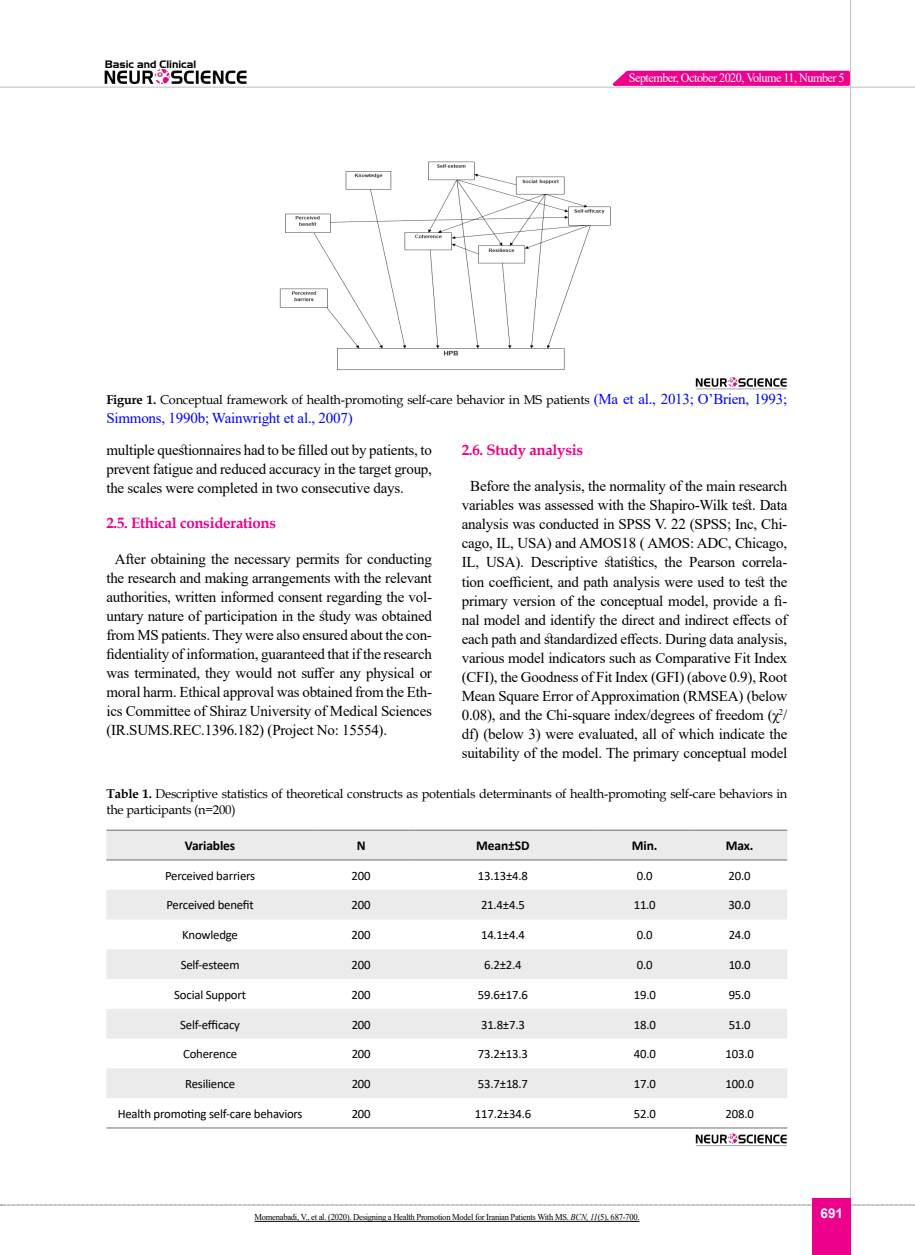
<style>
.page{position:relative;width:915px;height:1255px;background:#fff}
.page>*{position:absolute;margin:0;border:0;box-sizing:border-box;transform-origin:0 0}
.t1{font:15px/19px "Times New Roman";letter-spacing:-.015em;color:#000;text-align:justify}
.t2{font:700 15px "Book Antiqua";letter-spacing:-.02em;color:#ec008c}
.t3{font:15px "Times New Roman";letter-spacing:-.015em;color:#00f}
.t4{font:700 13.5px "Calibri";letter-spacing:-.01em;color:#000}
.t5{font:700 13.5px "Arial";color:#fff}
.t6{font:12.75px "Calibri";letter-spacing:-.015em;color:#000}
.t7{font:12.75px/16.5px "Book Antiqua";letter-spacing:-.015em;color:#000}
.t8{font:12.75px "Times New Roman";letter-spacing:-.04em;color:#fff;scale:.95 1}
.t9{font:10.5px "Aero Regular SWFTE";color:#000}
.t10{font:9px "Times New Roman";letter-spacing:-.03em;color:#000;scale:.95 1}
.s1{font-weight:700}
.s2{font-family:"Times New Roman";font-size:15px;color:#00f}
.s3{font-style:italic}
</style>
<div class="page">
<svg style="left:1px;top:1204px;width:914px;height:1px"></svg>
<hr style="left:849px;top:0;width:1px;height:1254px;background:#c2c4c6">
<hr style="left:0;top:87px;width:914px;height:1px;background:#c2c4c6">
<img style="left:104px;top:69px;width:143px;height:16px">
<div style="left:812px;top:1198px;width:38px;height:56px;background:#ec008c"></div>
<svg style="left:606px;top:69px;width:245px;height:18px;background:#ee32a2"></svg>
<img style="left:279px;top:161px;width:332px;height:209px">
<img style="left:695px;top:377px;width:92px;height:13px">
<svg style="left:106px;top:830px;width:681px;height:268px;fill:#ebebec"></svg>
<hr style="left:106px;top:829px;width:208px;height:1px;background:#6d6e71">
<hr style="left:314px;top:829px;width:94px;height:1px;background:#6d6e71">
<hr style="left:408px;top:829px;width:189px;height:1px;background:#6d6e71">
<hr style="left:597px;top:829px;width:94px;height:1px;background:#6d6e71">
<hr style="left:691px;top:829px;width:96px;height:1px;background:#6d6e71">
<hr style="left:106px;top:859px;width:208px;height:1px;background:#6d6e71">
<hr style="left:314px;top:859px;width:94px;height:1px;background:#6d6e71">
<hr style="left:408px;top:859px;width:189px;height:1px;background:#6d6e71">
<hr style="left:597px;top:859px;width:94px;height:1px;background:#6d6e71">
<hr style="left:691px;top:859px;width:96px;height:1px;background:#6d6e71">
<hr style="left:106px;top:1127px;width:208px;height:1px;background:#6d6e71">
<hr style="left:314px;top:1127px;width:94px;height:1px;background:#6d6e71">
<hr style="left:408px;top:1127px;width:189px;height:1px;background:#6d6e71">
<hr style="left:597px;top:1127px;width:94px;height:1px;background:#6d6e71">
<hr style="left:691px;top:1127px;width:96px;height:1px;background:#6d6e71">
<img style="left:690px;top:1128px;width:97px;height:18px">
<hr style="left:254px;top:1220px;width:385px;height:1px;background:#000">
<p class="t9" style="left:105px;top:58px;width:93px">Basic and Clinical</p>
<p class="t8" style="left:628px;top:69px;width:228px">September, October 2020, Volume 11, Number 5</p>
<p class="t7" style="left:106px;top:391px;width:682px"><span class="s1">Figure 1.</span> Conceptual framework of health-promoting self-care behavior in MS patients <span class="s2">(Ma et al., 2013; O’Brien, 1993;</span></p>
<p class="t3" style="left:106px;top:407px;width:248px">Simmons, 1990b; Wainwright et al., 2007)</p>
<p class="t1" style="left:106px;top:439px;width:327px">multiple questionnaires had to be filled out by patients, to prevent fatigue and reduced accuracy in the target group, the scales were completed in two consecutive days.</p>
<p class="t2" style="left:106px;top:512px;width:171px">2.5. Ethical considerations</p>
<p class="t1" style="left:106px;top:549px;width:327px;text-indent:9px">After obtaining the necessary permits for conducting the research and making arrangements with the relevant authorities, written informed consent regarding the vol&shy;untary nature of participation in the study was obtained from MS patients. They were also ensured about the con&shy;fidentiality of information, guaranteed that if the research was terminated, they would not suffer any physical or moral harm. Ethical approval was obtained from the Eth&shy;ics Committee of Shiraz University of Medical Sciences (IR.SUMS.REC.1396.182) (Project No: 15554).</p>
<p class="t2" style="left:461px;top:440px;width:123px">2.6. Study analysis</p>
<p class="t1" style="left:461px;top:476px;width:327px;text-align:center">Before the analysis, the normality of the main research variables was assessed with the Shapiro-Wilk test. Data analysis was conducted in SPSS V. 22 (SPSS; Inc, Chi&shy;cago, IL, USA) and AMOS18 ( AMOS: ADC, Chicago, IL, USA). Descriptive statistics, the Pearson correla&shy;tion coefficient, and path analysis were used to test the primary version of the conceptual model, provide a fi&shy;nal model and identify the direct and indirect effects of each path and standardized effects. During data analysis, various model indicators such as Comparative Fit Index (CFI), the Goodness of Fit Index (GFI) (above 0.9), Root Mean Square Error of Approximation (RMSEA) (below 0.08), and the Chi-square index/degrees of freedom (χ<sup>2</sup>/ df) (below 3) were evaluated, all of which indicate the suitability of the model. The primary conceptual model</p>
<p class="t7" style="left:106px;top:784px;width:682px"><span class="s1">Table 1.</span> Descriptive statistics of theoretical constructs as potentials determinants of health-promoting self-care behaviors in the participants (n=200)</p>
<p class="t4" style="left:185px;top:836px;width:52px">Variables</p>
<p class="t4" style="left:356px;top:836px;width:10px">N</p>
<p class="t4" style="left:476px;top:836px;width:55px">Mean±SD</p>
<p class="t4" style="left:631px;top:836px;width:27px">Min.</p>
<p class="t4" style="left:725px;top:836px;width:29px">Max.</p>
<p class="t6" style="left:165px;top:866px;width:92px">Perceived barriers</p>
<p class="t6" style="left:351px;top:866px;width:21px">200</p>
<p class="t6" style="left:477px;top:866px;width:52px">13.13±4.8</p>
<p class="t6" style="left:636px;top:866px;width:17px">0.0</p>
<p class="t6" style="left:728px;top:866px;width:24px">20.0</p>
<p class="t6" style="left:166px;top:896px;width:89px">Perceived benefit</p>
<p class="t6" style="left:351px;top:896px;width:21px">200</p>
<p class="t6" style="left:481px;top:896px;width:45px">21.4±4.5</p>
<p class="t6" style="left:633px;top:896px;width:24px">11.0</p>
<p class="t6" style="left:728px;top:896px;width:24px">30.0</p>
<p class="t6" style="left:182px;top:926px;width:57px">Knowledge</p>
<p class="t6" style="left:351px;top:926px;width:21px">200</p>
<p class="t6" style="left:481px;top:926px;width:45px">14.1±4.4</p>
<p class="t6" style="left:636px;top:926px;width:17px">0.0</p>
<p class="t6" style="left:728px;top:926px;width:24px">24.0</p>
<p class="t6" style="left:181px;top:955px;width:60px">Self-esteem</p>
<p class="t6" style="left:351px;top:955px;width:21px">200</p>
<p class="t6" style="left:484px;top:955px;width:39px">6.2±2.4</p>
<p class="t6" style="left:636px;top:955px;width:17px">0.0</p>
<p class="t6" style="left:728px;top:955px;width:24px">10.0</p>
<p class="t6" style="left:174px;top:985px;width:73px">Social Support</p>
<p class="t6" style="left:351px;top:985px;width:21px">200</p>
<p class="t6" style="left:478px;top:985px;width:52px">59.6±17.6</p>
<p class="t6" style="left:633px;top:985px;width:24px">19.0</p>
<p class="t6" style="left:728px;top:985px;width:24px">95.0</p>
<p class="t6" style="left:180px;top:1015px;width:61px">Self-efficacy</p>
<p class="t6" style="left:351px;top:1015px;width:21px">200</p>
<p class="t6" style="left:481px;top:1015px;width:45px">31.8±7.3</p>
<p class="t6" style="left:633px;top:1015px;width:24px">18.0</p>
<p class="t6" style="left:728px;top:1015px;width:24px">51.0</p>
<p class="t6" style="left:183px;top:1045px;width:56px">Coherence</p>
<p class="t6" style="left:351px;top:1045px;width:21px">200</p>
<p class="t6" style="left:478px;top:1045px;width:52px">73.2±13.3</p>
<p class="t6" style="left:633px;top:1045px;width:24px">40.0</p>
<p class="t6" style="left:725px;top:1045px;width:30px">103.0</p>
<p class="t6" style="left:185px;top:1074px;width:51px">Resilience</p>
<p class="t6" style="left:351px;top:1074px;width:21px">200</p>
<p class="t6" style="left:478px;top:1074px;width:52px">53.7±18.7</p>
<p class="t6" style="left:633px;top:1074px;width:24px">17.0</p>
<p class="t6" style="left:725px;top:1074px;width:30px">100.0</p>
<p class="t6" style="left:118px;top:1104px;width:186px">Health promoting self-care behaviors</p>
<p class="t6" style="left:351px;top:1104px;width:21px">200</p>
<p class="t6" style="left:474px;top:1104px;width:58px">117.2±34.6</p>
<p class="t6" style="left:633px;top:1104px;width:24px">52.0</p>
<p class="t6" style="left:725px;top:1104px;width:30px">208.0</p>
<p class="t10" style="left:254px;top:1210px;width:406px">Momenabadi, V., et al. (2020). Designing a Health Promotion Model for Iranian Patients With MS. <span class="s3">BCN, 11</span>(5), 687-700.</p>
<p class="t5" style="left:820px;top:1203px;width:24px">691</p>
</div>
